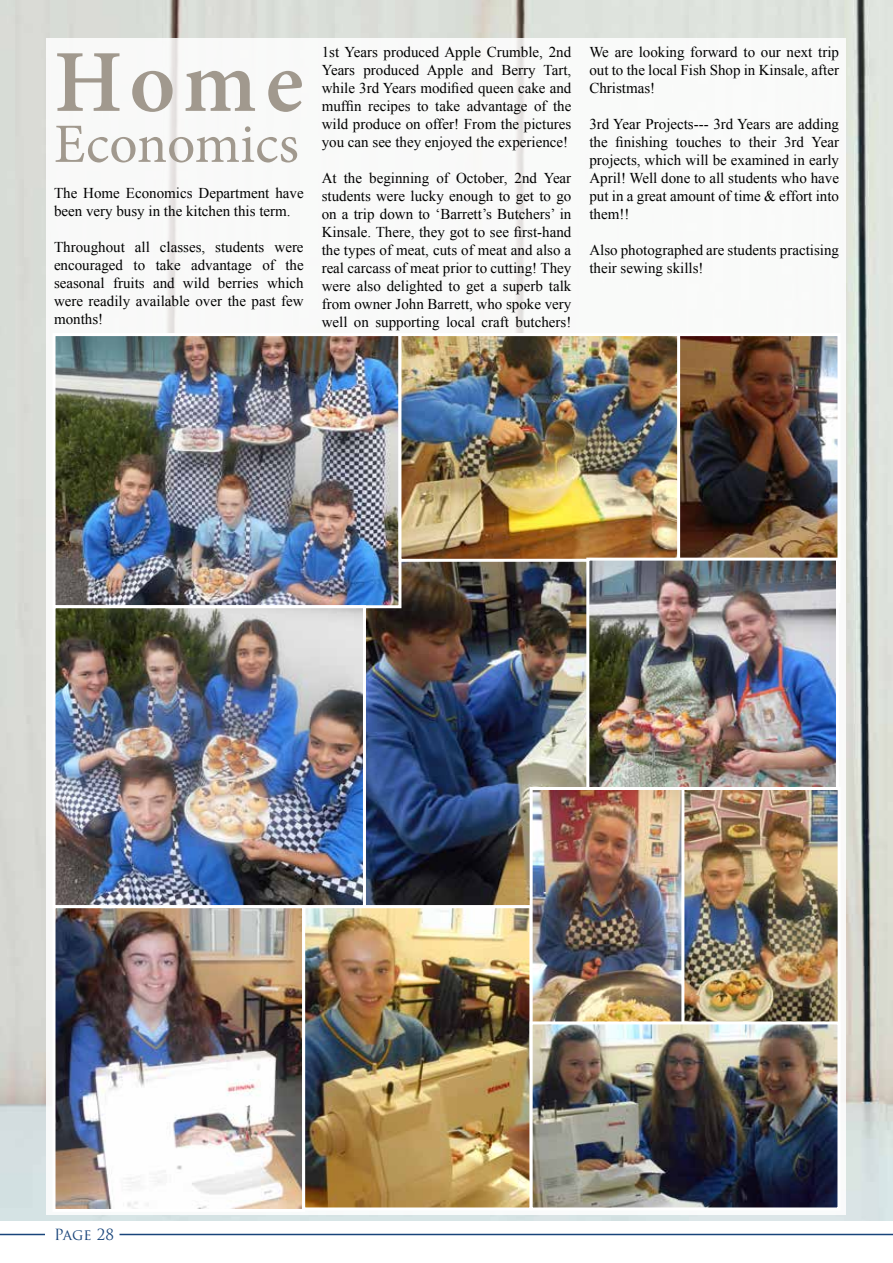
<style>
.page{position:relative;width:893px;height:1263px;background:#fff}
.page>*{position:absolute;margin:0;border:0;box-sizing:border-box;transform-origin:0 0}
.t1{font:600 88.5px "Minion Pro";color:#a1998e}
.t2{font:55.5px "Minion Pro";color:#a1998e}
.t3{font:15px/18px "Times New Roman";color:#000;text-align:justify}
.t4{font:15px "Trajan Pro";color:#18447a}
</style>
<div class="page">
<img style="left:0;top:0;width:893px;height:1220px">
<div style="left:46px;top:38px;width:799px;height:1176px;background:#fff"></div>
<img style="left:366px;top:562px;width:220px;height:342px">
<hr style="left:120px;top:1234px;width:773px;height:1px;background:#18447a">
<hr style="left:0;top:1234px;width:45px;height:1px;background:#18447a">
<img style="left:56px;top:337px;width:341px;height:267px">
<div style="left:52px;top:333px;width:349px;height:275px;border:3px solid #fff"></div>
<img style="left:56px;top:609px;width:306px;height:295px">
<div style="left:52px;top:605px;width:314px;height:303px;border:3px solid #fff"></div>
<img style="left:684px;top:791px;width:153px;height:230px">
<div style="left:648px;top:787px;width:193px;height:277px;border:3px solid #fff"></div>
<img style="left:56px;top:909px;width:473px;height:299px">
<div style="left:52px;top:905px;width:253px;height:307px;border:3px solid #fff"></div>
<div style="left:302px;top:905px;width:231px;height:305px;border:3px solid #fff"></div>
<img style="left:534px;top:791px;width:146px;height:230px">
<div style="left:530px;top:787px;width:154px;height:272px;border:3px solid #fff"></div>
<img style="left:402px;top:337px;width:275px;height:221px">
<div style="left:398px;top:333px;width:442px;height:229px;border:3px solid #fff"></div>
<img style="left:681px;top:337px;width:155px;height:221px">
<div style="left:677px;top:333px;width:163px;height:270px;border:3px solid #fff"></div>
<img style="left:590px;top:562px;width:245px;height:224px">
<div style="left:586px;top:558px;width:253px;height:232px;border:3px solid #fff"></div>
<img style="left:534px;top:1025px;width:302px;height:181px">
<div style="left:530px;top:1021px;width:310px;height:189px;border:3px solid #fff"></div>
<h1 class="t1" style="left:54px;top:21px;width:251px">Home</h1>
<h2 class="t2" style="left:54px;top:107px;width:246px">Economics</h2>
<p class="t3" style="left:54px;top:184px;width:251px">The Home Economics Department have been very busy in the kitchen this term.</p>
<p class="t3" style="left:54px;top:238px;width:251px">Throughout all classes, students were encouraged to take advantage of the seasonal fruits and wild berries which were readily available over the past few months!</p>
<p class="t3" style="left:322px;top:43px;width:251px">1st Years produced Apple Crumble, 2nd Years produced Apple and Berry Tart, while 3rd Years modified queen cake and muffin recipes to take advantage of the wild produce on offer! From the pictures you can see they enjoyed the experience!</p>
<p class="t3" style="left:322px;top:169px;width:251px">At the beginning of October, 2nd Year students were lucky enough to get to go on a trip down to ‘Barrett’s Butchers’ in Kinsale. There, they got to see first-hand the types of meat, cuts of meat and also a real carcass of meat prior to cutting! They were also delighted to get a superb talk from owner John Barrett, who spoke very well on supporting local craft butchers!</p>
<p class="t3" style="left:589px;top:43px;width:251px">We are looking forward to our next trip out to the local Fish Shop in Kinsale, after Christmas!</p>
<p class="t3" style="left:589px;top:115px;width:251px">3rd Year Projects--- 3rd Years are adding the finishing touches to their 3rd Year projects, which will be examined in early April! Well done to all students who have put in a great amount of time &amp; effort into them!!</p>
<p class="t3" style="left:589px;top:241px;width:251px">Also photographed are students practising their sewing skills!</p>
<p class="t4" style="left:54px;top:1225px;width:61px">Page 28</p>
</div>
